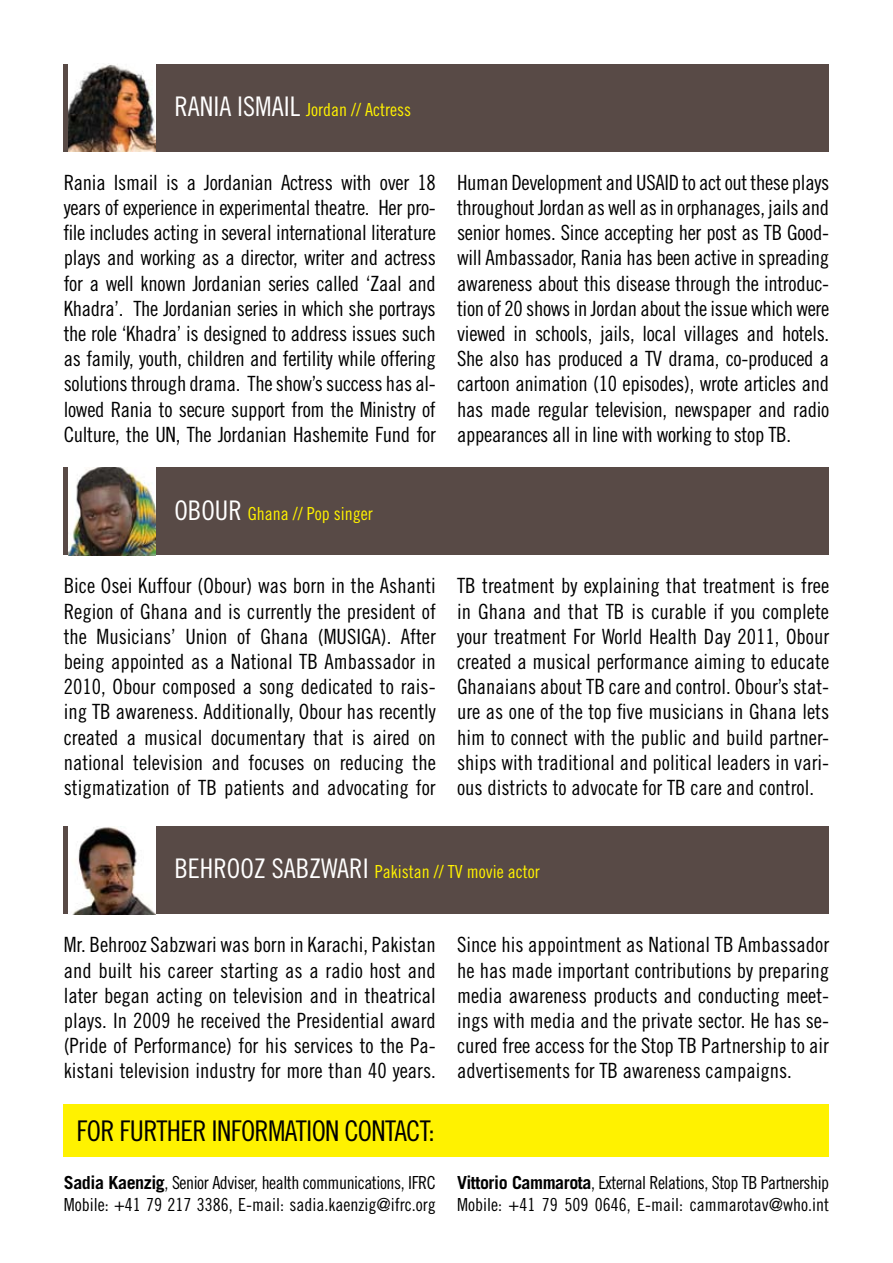
<style>
.page{position:relative;width:893px;height:1263px;background:#fff}
.page>*{position:absolute;margin:0;border:0;box-sizing:border-box;transform-origin:0 0}
.t1{font:28.5px "Trade Gothic Cond Eighteen";letter-spacing:-.025em;color:#000}
.t2{font:21px/25.2px "Trade Gothic Cond Eighteen";color:#000;text-align:justify}
.t3{font:18px/21.6px "Trade Gothic Cond Eighteen";letter-spacing:-.025em;color:#000}
.t4{font:18px "Trade Gothic Cond Eighteen";color:#fff200}
.s1{font-size:27px;color:#fff}
.s2{font-family:"Trade Gothic";font-weight:700}
</style>
<div class="page">
<div style="left:64px;top:1104px;width:765px;height:53px;background:#fff200"></div>
<div style="left:64px;top:64px;width:765px;height:88px;background:#584a46"></div>
<div style="left:64px;top:467px;width:765px;height:88px;background:#584a46"></div>
<div style="left:64px;top:826px;width:765px;height:88px;background:#584a46"></div>
<img style="left:68px;top:467px;width:88px;height:88px">
<img style="left:68px;top:64px;width:88px;height:88px">
<img style="left:68px;top:826px;width:88px;height:88px">
<p class="t4" style="left:174px;top:99px;width:238px"><span class="s1">RANIA ISMAIL</span> Jordan // Actress</p>
<p class="t2" style="left:64px;top:169px;width:374px">Rania Ismail is a Jordanian Actress with over 18 years of experience in experimental theatre. Her pro&shy;file includes acting in several international literature plays and working as a director, writer and actress for a well known Jordanian series called ‘Zaal and Khadra’. The Jordanian series in which she portrays the role ‘Khadra’ is designed to address issues such as family, youth, children and fertility while offering solutions through drama. The show’s success has al&shy;lowed Rania to secure support from the Ministry of Culture, the UN, The Jordanian Hashemite Fund for</p>
<p class="t2" style="left:457px;top:169px;width:374px">Human Development and USAID to act out these plays throughout Jordan as well as in orphanages, jails and senior homes. Since accepting her post as TB Good&shy;will Ambassador, Rania has been active in spreading awareness about this disease through the introduc&shy;tion of 20 shows in Jordan about the issue which were viewed in schools, jails, local villages and hotels.<br>She also has produced a TV drama, co-produced a cartoon animation (10 episodes), wrote articles and has made regular television, newspaper and radio appearances all in line with working to stop TB.</p>
<p class="t4" style="left:174px;top:502px;width:200px"><span class="s1">OBOUR</span> Ghana // Pop singer</p>
<p class="t2" style="left:64px;top:573px;width:374px">Bice Osei Kuffour (Obour) was born in the Ashanti Region of Ghana and is currently the president of the Musicians’ Union of Ghana (MUSIGA). After being appointed as a National TB Ambassador in 2010, Obour composed a song dedicated to rais&shy;ing TB awareness. Additionally, Obour has recently created a musical documentary that is aired on national television and focuses on reducing the stigmatization of TB patients and advocating for</p>
<p class="t2" style="left:457px;top:573px;width:374px">TB treatment by explaining that treatment is free in Ghana and that TB is curable if you complete your treatment For World Health Day 2011, Obour created a musical performance aiming to educate Ghanaians about TB care and control. Obour’s stat&shy;ure as one of the top five musicians in Ghana lets him to connect with the public and build partner&shy;ships with traditional and political leaders in vari&shy;ous districts to advocate for TB care and control.</p>
<p class="t4" style="left:174px;top:861px;width:367px"><span class="s1">BEHROOZ SABZWARI</span> Pakistan // TV movie actor</p>
<p class="t2" style="left:64px;top:932px;width:374px">Mr. Behrooz Sabzwari was born in Karachi, Pakistan and built his career starting as a radio host and later began acting on television and in theatrical plays. In 2009 he received the Presidential award (Pride of Performance) for his services to the Pa&shy;kistani television industry for more than 40 years.</p>
<p class="t2" style="left:457px;top:932px;width:374px">Since his appointment as National TB Ambassador he has made important contributions by preparing media awareness products and conducting meet&shy;ings with media and the private sector. He has se&shy;cured free access for the Stop TB Partnership to air advertisements for TB awareness campaigns.</p>
<h1 class="t1" style="left:77px;top:1114px;width:360px">FOR FURTHER INFORMATION CONTACT:</h1>
<p class="t3" style="left:64px;top:1172px;width:374px"><span class="s2">Sadia Kaenzig</span>, Senior Adviser, health communications, IFRC<br>Mobile: +41 79 217 3386, E-mail: sadia.kaenzig@ifrc.org</p>
<p class="t3" style="left:457px;top:1172px;width:374px"><span class="s2">Vittorio Cammarota</span>, External Relations, Stop TB Partnership<br>Mobile: +41 79 509 0646, E-mail: cammarotav@who.int</p>
</div>
